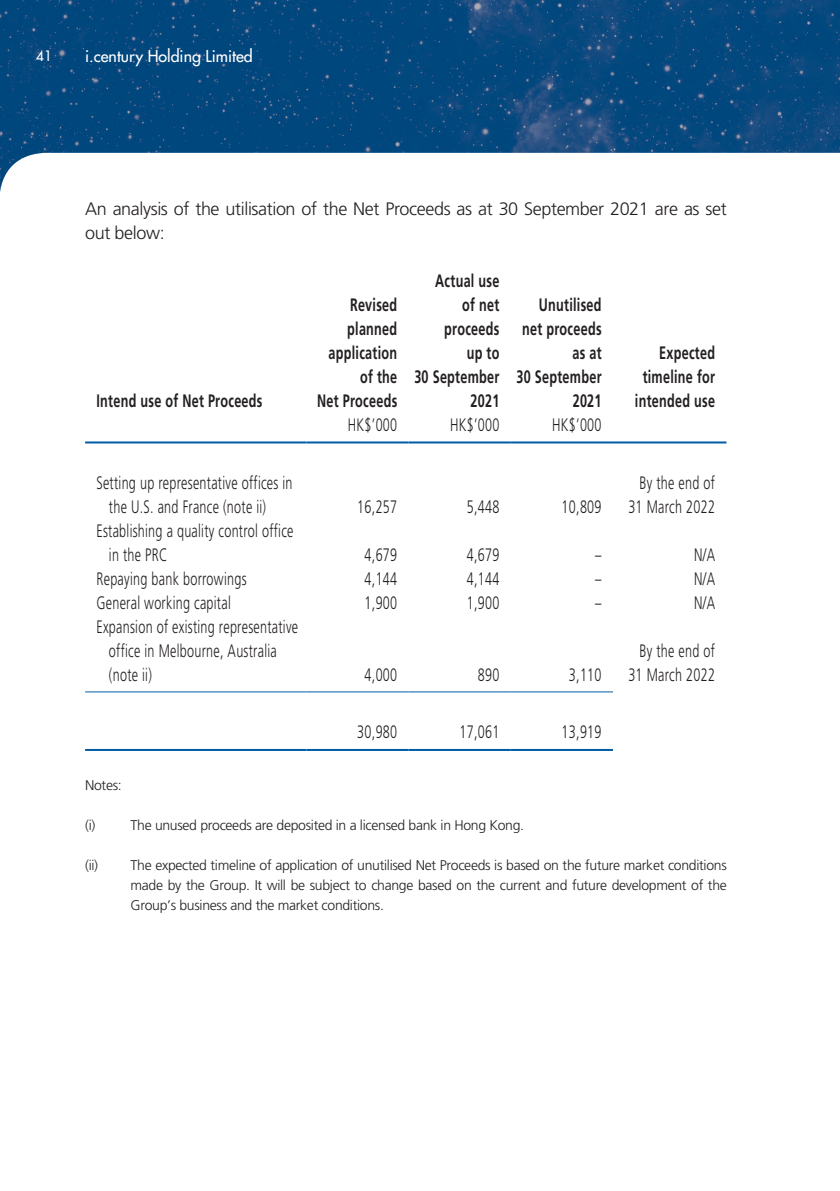
<style>
.page{position:relative;width:840px;height:1191px;background:#fff}
.page>*{position:absolute;margin:0;border:0;box-sizing:border-box;transform-origin:0 0}
.t1{font:300 18px/24px "Frutiger LT Std";letter-spacing:.02em;color:#231f20;text-align:right;scale:.7 1}
.t2{font:700 18px/24px "Frutiger LT Std";letter-spacing:.02em;color:#231f20;text-align:right;scale:.7 1}
.t3{font:300 18px/24px "Frutiger LT Std";letter-spacing:-.02em;color:#231f20}
.t4{font:500 16px "Futura Std";color:#fff}
.t5{font:300 14px/20px "Frutiger LT Std";letter-spacing:-.02em;color:#231f20}
.t6{font:500 14px "Futura Std";color:#fff}
</style>
<div class="page">
<svg style="left:0;top:0;width:839px;height:192px;fill:#02487e"></svg>
<svg style="left:839px;top:0;width:1px;height:153px"></svg>
<hr style="left:85px;top:441px;width:221px;height:2px;background:#005ca7">
<hr style="left:306px;top:441px;width:102px;height:2px;background:#005ca7">
<hr style="left:408px;top:441px;width:102px;height:2px;background:#005ca7">
<hr style="left:510px;top:441px;width:102px;height:2px;background:#005ca7">
<hr style="left:612px;top:441px;width:114px;height:2px;background:#005ca7">
<hr style="left:85px;top:691px;width:221px;height:1px;background:#005ca7">
<hr style="left:306px;top:691px;width:102px;height:1px;background:#005ca7">
<hr style="left:408px;top:691px;width:102px;height:1px;background:#005ca7">
<hr style="left:510px;top:691px;width:102px;height:1px;background:#005ca7">
<hr style="left:85px;top:749px;width:221px;height:2px;background:#005ca7">
<hr style="left:306px;top:749px;width:102px;height:2px;background:#005ca7">
<hr style="left:408px;top:749px;width:102px;height:2px;background:#005ca7">
<hr style="left:510px;top:749px;width:102px;height:2px;background:#005ca7">
<p class="t6" style="left:36px;top:47px;width:18px">41</p>
<p class="t4" style="left:85px;top:46px;width:169px">.i century Holding Limited</p>
<p class="t3" style="left:85px;top:197px;width:642px">An analysis of the utilisation of the Net Proceeds as at 30 September 2021 are as set out below:</p>
<p class="t2" style="left:96px;top:388px;width:238px">Intend use of Net Proceeds</p>
<p class="t1" style="left:96px;top:471px;width:281px">Setting up representative offices in</p>
<p class="t1" style="left:109px;top:495px;width:226px">the .S.U and France (note (i i</p>
<p class="t1" style="left:96px;top:519px;width:283px">Establishing a quality control office</p>
<p class="t1" style="left:109px;top:543px;width:85px">in the PRC</p>
<p class="t1" style="left:96px;top:567px;width:216px">Repaying bank borrowings</p>
<p class="t1" style="left:96px;top:591px;width:193px">General working capital</p>
<p class="t1" style="left:96px;top:615px;width:289px">Expansion of existing representative</p>
<p class="t1" style="left:109px;top:639px;width:241px">office in Melbourne, Australia</p>
<p class="t1" style="left:109px;top:663px;width:63px">(note (i i</p>
<p class="t5" style="left:85px;top:775px;width:38px">Notes:</p>
<p class="t2" style="left:317px;top:292px;width:116px">Revised planned application of the<br>Net Proceeds</p>
<p class="t1" style="left:348px;top:412px;width:72px">HK ’$ 000</p>
<p class="t2" style="left:414px;top:268px;width:123px">Actual use<br>of net proceeds<br>up to<br>30 September<br>2021</p>
<p class="t1" style="left:450px;top:412px;width:72px">HK ’$ 000</p>
<p class="t2" style="left:516px;top:292px;width:123px">Unutilised net proceeds as at<br>30 September<br>2021</p>
<p class="t1" style="left:552px;top:412px;width:72px">HK ‘$ 000</p>
<p class="t1" style="left:357px;top:495px;width:59px">16,257</p>
<p class="t1" style="left:466px;top:495px;width:48px">5,448</p>
<p class="t1" style="left:561px;top:495px;width:59px">10,809</p>
<p class="t1" style="left:364px;top:543px;width:48px">4,679</p>
<p class="t1" style="left:466px;top:543px;width:48px">4,679</p>
<p class="t1" style="left:595px;top:543px;width:11px">–</p>
<p class="t1" style="left:364px;top:567px;width:48px">4,144</p>
<p class="t1" style="left:466px;top:567px;width:48px">4,144</p>
<p class="t1" style="left:595px;top:567px;width:11px">–</p>
<p class="t1" style="left:364px;top:591px;width:48px">1,900</p>
<p class="t1" style="left:466px;top:591px;width:48px">1,900</p>
<p class="t1" style="left:595px;top:591px;width:11px">–</p>
<p class="t1" style="left:364px;top:663px;width:48px">4,000</p>
<p class="t1" style="left:477px;top:663px;width:32px">890</p>
<p class="t1" style="left:568px;top:663px;width:48px">3,110</p>
<p class="t1" style="left:357px;top:720px;width:59px">30,980</p>
<p class="t1" style="left:459px;top:720px;width:59px">17,061</p>
<p class="t1" style="left:561px;top:720px;width:59px">13,919</p>
<p class="t5" style="left:85px;top:815px;width:12px">) i(</p>
<p class="t5" style="left:130px;top:815px;width:395px">The unused proceeds are deposited in a licensed bank in Hong Kong.</p>
<p class="t2" style="left:634px;top:340px;width:116px">Expected timeline for intended use</p>
<p class="t1" style="left:628px;top:471px;width:125px">By the end of<br>31 March 2022</p>
<p class="t1" style="left:693px;top:543px;width:31px">A/N</p>
<p class="t1" style="left:693px;top:567px;width:31px">A/N</p>
<p class="t1" style="left:693px;top:591px;width:31px">A/N</p>
<p class="t1" style="left:628px;top:639px;width:125px">By the end of<br>31 March 2022</p>
<p class="t5" style="left:85px;top:855px;width:15px">i i( )</p>
<p class="t5" style="left:130px;top:855px;width:597px">The expected timeline of application of unutilised Net Proceeds is based on the future market conditions</p>
<p class="t5" style="left:130px;top:875px;width:597px">made by the Group It. will be subject to change based on the current and future development of the<br>Group s’ business and the market conditions.</p>
</div>
